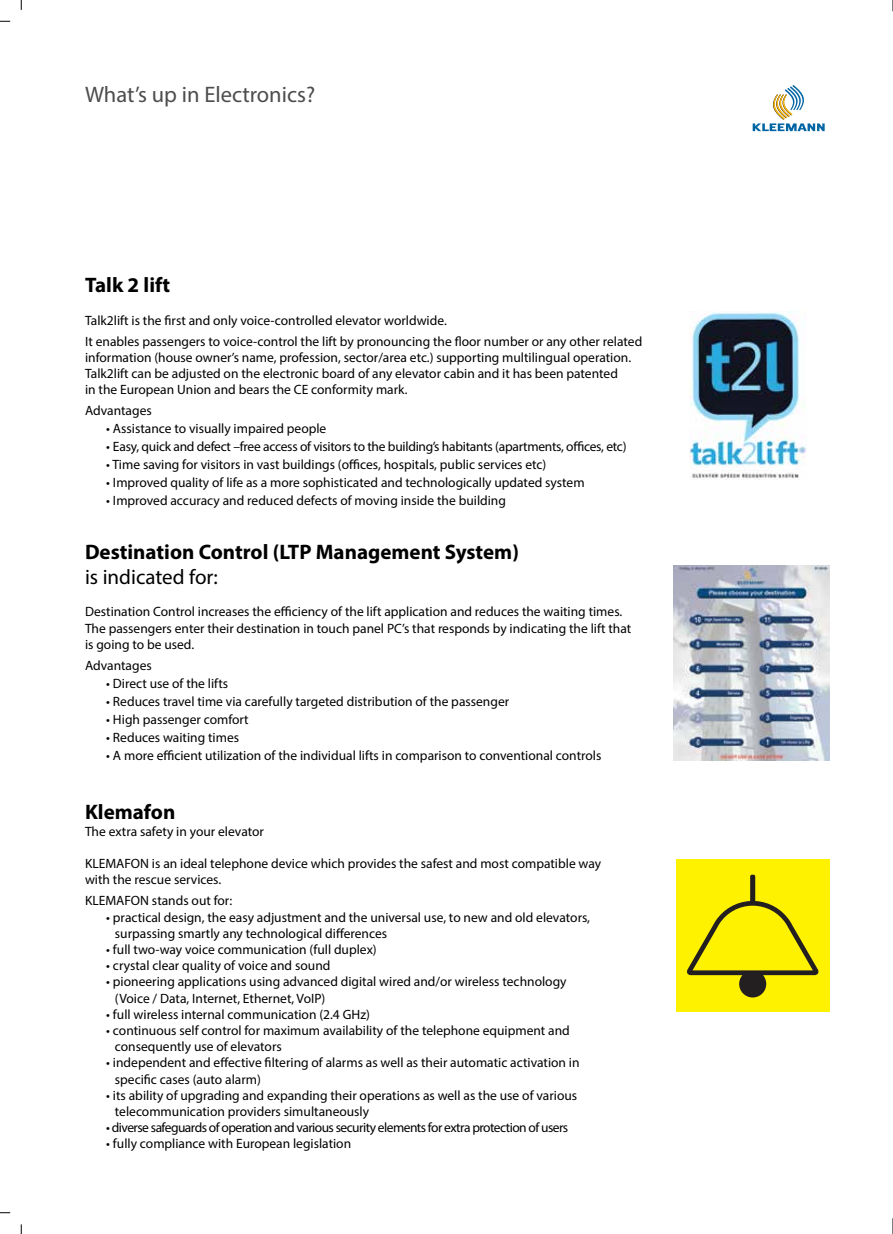
<style>
.page{position:relative;width:893px;height:1234px;background:#fff}
.page>*{position:absolute;margin:0;border:0;box-sizing:border-box;transform-origin:0 0}
.t1{font:22.5px "Myriad Pro";color:#4d4d4f}
.t2{font:700 21px "Myriad Pro";color:#000}
.t3{font:21px "Myriad Pro";color:#000}
.t4{font:13.5px/16.2px "Myriad Pro";color:#000}
.t5{font:13.5px "Myriad Pro";letter-spacing:-.02em;color:#000}
.t6{font:13.5px "Myriad Pro";letter-spacing:-.04em;color:#000}
</style>
<div class="page">
<svg style="left:753px;top:85px;width:72px;height:46px"></svg>
<img style="left:689px;top:312px;width:117px;height:167px">
<img style="left:674px;top:565px;width:155px;height:195px">
<div style="left:676px;top:859px;width:153px;height:152px;background:#fff200"></div>
<svg style="left:687px;top:874px;width:132px;height:123px"></svg>
<svg style="left:892px;top:1218px;width:1px;height:15px"></svg>
<h1 class="t1" style="left:85px;top:80px;width:232px">What’s up in Electronics?</h1>
<h2 class="t2" style="left:85px;top:271px;width:87px">Talk 2 lift</h2>
<p class="t4" style="left:85px;top:309px;width:559px;line-height:21px">Talk2lift is the first and only voice-controlled elevator worldwide.<br>It enables passengers to voice-control the lift by pronouncing the floor number or any other related</p>
<p class="t4" style="left:85px;top:349px;width:548px">information (house owner’s name, profession, sector/area etc.) supporting multilingual operation.<br>Talk2lift can be adjusted on the electronic board of any elevator cabin and it has been patented in the European Union and bears the CE conformity mark.</p>
<p class="t4" style="left:85px;top:402px;width:68px">Advantages</p>
<p class="t4" style="left:106px;top:420px;width:222px">• Assistance to visually impaired people</p>
<p class="t5" style="left:106px;top:438px;width:522px">• Easy, quick and defect –free access of visitors to the building’s habitants (apartments, offices, etc)</p>
<p class="t4" style="left:106px;top:456px;width:442px">• Time saving for visitors in vast buildings (offices, hospitals, public services etc)</p>
<p class="t4" style="left:106px;top:474px;width:480px">• Improved quality of life as a more sophisticated and technologically updated system</p>
<p class="t4" style="left:106px;top:492px;width:401px">• Improved accuracy and reduced defects of moving inside the building</p>
<h2 class="t2" style="left:85px;top:538px;width:435px">Destination Control (LTP Management System)</h2>
<h2 class="t3" style="left:85px;top:564px;width:134px">is indicated for:</h2>
<p class="t4" style="left:85px;top:603px;width:548px">Destination Control increases the efficiency of the lift application and reduces the waiting times.<br>The passengers enter their destination in touch panel PC’s that responds by indicating the lift that is going to be used.</p>
<p class="t4" style="left:85px;top:657px;width:68px">Advantages</p>
<p class="t4" style="left:106px;top:675px;width:123px">• Direct use of the lifts</p>
<p class="t4" style="left:106px;top:693px;width:404px">• Reduces travel time via carefully targeted distribution of the passenger</p>
<p class="t4" style="left:106px;top:711px;width:144px">• High passenger comfort</p>
<p class="t4" style="left:106px;top:729px;width:134px">• Reduces waiting times</p>
<p class="t4" style="left:106px;top:747px;width:497px">• A more efficient utilization of the individual lifts in comparison to conventional controls</p>
<h2 class="t2" style="left:85px;top:798px;width:92px">Klemafon</h2>
<p class="t4" style="left:85px;top:822px;width:180px">The extra safety in your elevator</p>
<p class="t4" style="left:85px;top:855px;width:518px">KLEMAFON is an ideal telephone device which provides the safest and most compatible way with the rescue services.</p>
<p class="t4" style="left:85px;top:892px;width:149px">KLEMAFON stands out for:</p>
<p class="t4" style="left:115px;top:908px;width:477px;text-indent:-9px">• practical design, the easy adjustment and the universal use, to new and old elevators, surpassing smartly any technological differences</p>
<p class="t4" style="left:106px;top:940px;width:272px">• full two-way voice communication (full duplex)</p>
<p class="t4" style="left:106px;top:957px;width:226px">• crystal clear quality of voice and sound</p>
<p class="t4" style="left:115px;top:973px;width:453px;text-indent:-9px">• pioneering applications using advanced digital wired and/or wireless technology (Voice / Data, Internet, Ethernet, VoIP)</p>
<p class="t4" style="left:106px;top:1005px;width:265px">• full wireless internal communication (2.4 GHz)</p>
<p class="t4" style="left:115px;top:1021px;width:456px;text-indent:-9px">• continuous self control for maximum availability of the telephone equipment and consequently use of elevators</p>
<p class="t4" style="left:115px;top:1054px;width:466px;text-indent:-9px">• independent and effective filtering of alarms as well as their automatic activation in specific cases (auto alarm)</p>
<p class="t4" style="left:115px;top:1086px;width:464px;text-indent:-9px">• its ability of upgrading and expanding their operations as well as the use of various telecommunication providers simultaneously</p>
<p class="t6" style="left:106px;top:1119px;width:463px">• diverse safeguards of operation and various security elements for extra protection of users</p>
<p class="t4" style="left:106px;top:1135px;width:246px">• fully compliance with European legislation</p>
</div>
